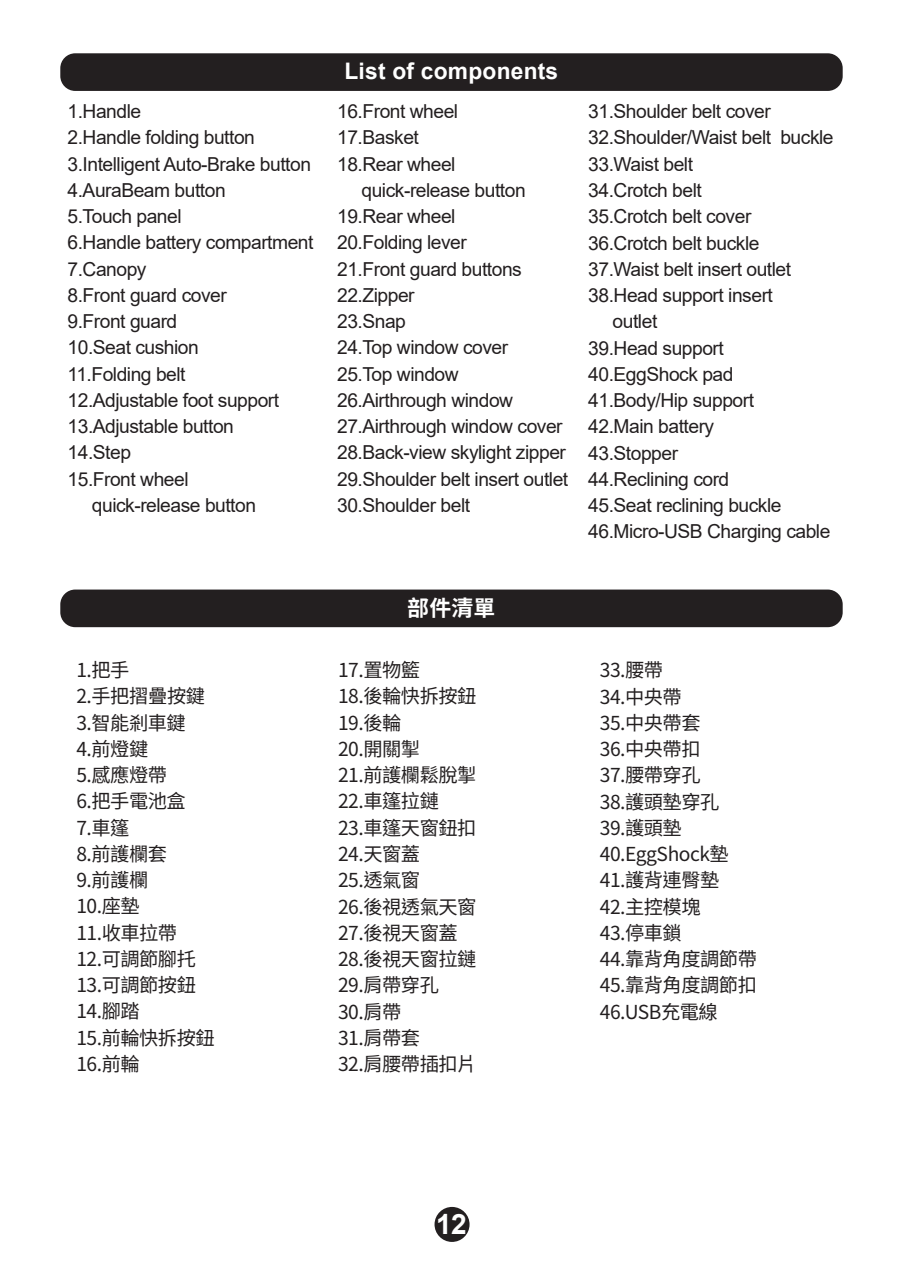
<style>
.page{position:relative;width:903px;height:1265px;background:#fff}
.page>*{position:absolute;margin:0;border:0;box-sizing:border-box;transform-origin:0 0}
.t1{font:700 28px "Arial";color:#fff}
.t2{font:700 22.75px "Arial";letter-spacing:.01em;color:#fff}
.t3{font:700 21.88px "Source Han Sans TC";color:#fff}
.t4{font:19.25px "Arial";letter-spacing:-.025em;color:#231f20}
.t5{font:19.25px/26.2px "Source Han Sans TC";letter-spacing:-.025em;color:#231f20}
</style>
<div class="page">
<div style="left:60px;top:590px;width:783px;height:37px;background:#231f20;border-radius:15px"></div>
<div style="left:60px;top:53px;width:783px;height:38px;background:#231f20;border-radius:15px"></div>
<div style="left:434px;top:1207px;width:36px;height:35px;background:#231f20;border-radius:50%"></div>
<p class="t4" style="left:68px;top:98px;width:75px">1.Handle</p>
<p class="t4" style="left:68px;top:124px;width:189px">2.Handle folding button</p>
<p class="t4" style="left:68px;top:151px;width:245px">3.Intelligent Auto-Brake button</p>
<p class="t4" style="left:68px;top:177px;width:160px">4.AuraBeam button</p>
<p class="t4" style="left:68px;top:203px;width:116px">5.Touch panel</p>
<p class="t4" style="left:68px;top:229px;width:247px">6.Handle battery compartment</p>
<p class="t4" style="left:68px;top:256px;width:81px">7.Canopy</p>
<p class="t4" style="left:68px;top:282px;width:161px">8.Front guard cover</p>
<p class="t4" style="left:68px;top:308px;width:111px">9.Front guard</p>
<p class="t4" style="left:68px;top:334px;width:133px">10.Seat cushion</p>
<p class="t4" style="left:68px;top:361px;width:120px">11.Folding belt</p>
<p class="t4" style="left:68px;top:387px;width:213px">12.Adjustable foot support</p>
<p class="t4" style="left:68px;top:413px;width:168px">13.Adjustable button</p>
<p class="t4" style="left:68px;top:439px;width:65px">14.Step</p>
<p class="t4" style="left:68px;top:466px;width:123px">15.Front wheel</p>
<p class="t4" style="left:92px;top:492px;width:166px">quick-release button</p>
<p class="t2" style="left:344px;top:55px;width:215px">List of components</p>
<p class="t4" style="left:337px;top:98px;width:123px">16.Front wheel</p>
<p class="t4" style="left:337px;top:124px;width:83px">17.Basket</p>
<p class="t4" style="left:337px;top:151px;width:120px">18.Rear wheel</p>
<p class="t4" style="left:361px;top:177px;width:166px">quick-release button</p>
<p class="t4" style="left:337px;top:203px;width:120px">19.Rear wheel</p>
<p class="t4" style="left:337px;top:229px;width:131px">20.Folding lever</p>
<p class="t4" style="left:337px;top:256px;width:186px">21.Front guard buttons</p>
<p class="t4" style="left:337px;top:282px;width:79px">22.Zipper</p>
<p class="t4" style="left:337px;top:308px;width:70px">23.Snap</p>
<p class="t4" style="left:337px;top:334px;width:173px">24.Top window cover</p>
<p class="t4" style="left:337px;top:361px;width:123px">25.Top window</p>
<p class="t4" style="left:337px;top:387px;width:177px">26.Airthrough window</p>
<p class="t4" style="left:337px;top:413px;width:227px">27.Airthrough window cover</p>
<p class="t4" style="left:337px;top:439px;width:230px">28.Back-view skylight zipper</p>
<p class="t4" style="left:337px;top:466px;width:233px">29.Shoulder belt insert outlet</p>
<p class="t4" style="left:337px;top:492px;width:134px">30.Shoulder belt</p>
<p class="t4" style="left:588px;top:98px;width:184px">31.Shoulder belt cover</p>
<p class="t4" style="left:588px;top:124px;width:247px">32.Shoulder/Waist belt buckle</p>
<p class="t4" style="left:588px;top:151px;width:106px">33.Waist belt</p>
<p class="t4" style="left:588px;top:177px;width:115px">34.Crotch belt</p>
<p class="t4" style="left:588px;top:203px;width:165px">35.Crotch belt cover</p>
<p class="t4" style="left:588px;top:229px;width:173px">36.Crotch belt buckle</p>
<p class="t4" style="left:588px;top:256px;width:204px">37.Waist belt insert outlet</p>
<p class="t4" style="left:588px;top:282px;width:186px">38.Head support insert</p>
<p class="t4" style="left:613px;top:308px;width:46px">outlet</p>
<p class="t4" style="left:588px;top:335px;width:137px">39.Head support</p>
<p class="t4" style="left:588px;top:361px;width:147px">40.EggShock pad</p>
<p class="t4" style="left:588px;top:387px;width:167px">41.Body/Hip support</p>
<p class="t4" style="left:588px;top:413px;width:127px">42.Main battery</p>
<p class="t4" style="left:588px;top:440px;width:91px">43.Stopper</p>
<p class="t4" style="left:588px;top:466px;width:143px">44.Reclining cord</p>
<p class="t4" style="left:588px;top:492px;width:195px">45.Seat reclining buckle</p>
<p class="t4" style="left:588px;top:518px;width:244px">46.Micro-USB Charging cable</p>
<p class="t3" style="left:407px;top:595px;width:90px">部件清單</p>
<p class="t5" style="left:76px;top:657px;width:140px">1.把手<br>2.手把摺疊按鍵<br>3.智能剎車鍵<br>4.前燈鍵<br>5.感應燈帶<br>6.把手電池盒<br>7.車篷<br>8.前護欄套<br>9.前護欄<br>10.座墊<br>11.收車拉帶<br>12.可調節腳托<br>13.可調節按鈕<br>14.腳踏<br>15.前輪快拆按鈕<br>16.前輪</p>
<p class="t5" style="left:338px;top:657px;width:140px">17.置物籃<br>18.後輪快拆按鈕<br>19.後輪<br>20.開關掣<br>21.前護欄鬆脫掣<br>22.車篷拉鏈<br>23.車篷天窗鈕扣<br>24.天窗蓋<br>25.透氣窗<br>26.後視透氣天窗<br>27.後視天窗蓋<br>28.後視天窗拉鏈<br>29.肩帶穿孔<br>30.肩帶<br>31.肩帶套<br>32.肩腰帶插扣片</p>
<p class="t5" style="left:600px;top:658px;width:159px">33.腰帶<br>34.中央帶<br>35.中央帶套<br>36.中央帶扣<br>37.腰帶穿孔<br>38.護頭墊穿孔<br>39.護頭墊<br>40.EggShock墊<br>41.護背連臀墊<br>42.主控模塊<br>43.停車鎖<br>44.靠背角度調節帶<br>45.靠背角度調節扣<br>46.USB充電線</p>
<h1 class="t1" style="left:436px;top:1205px;width:32px">12</h1>
</div>
